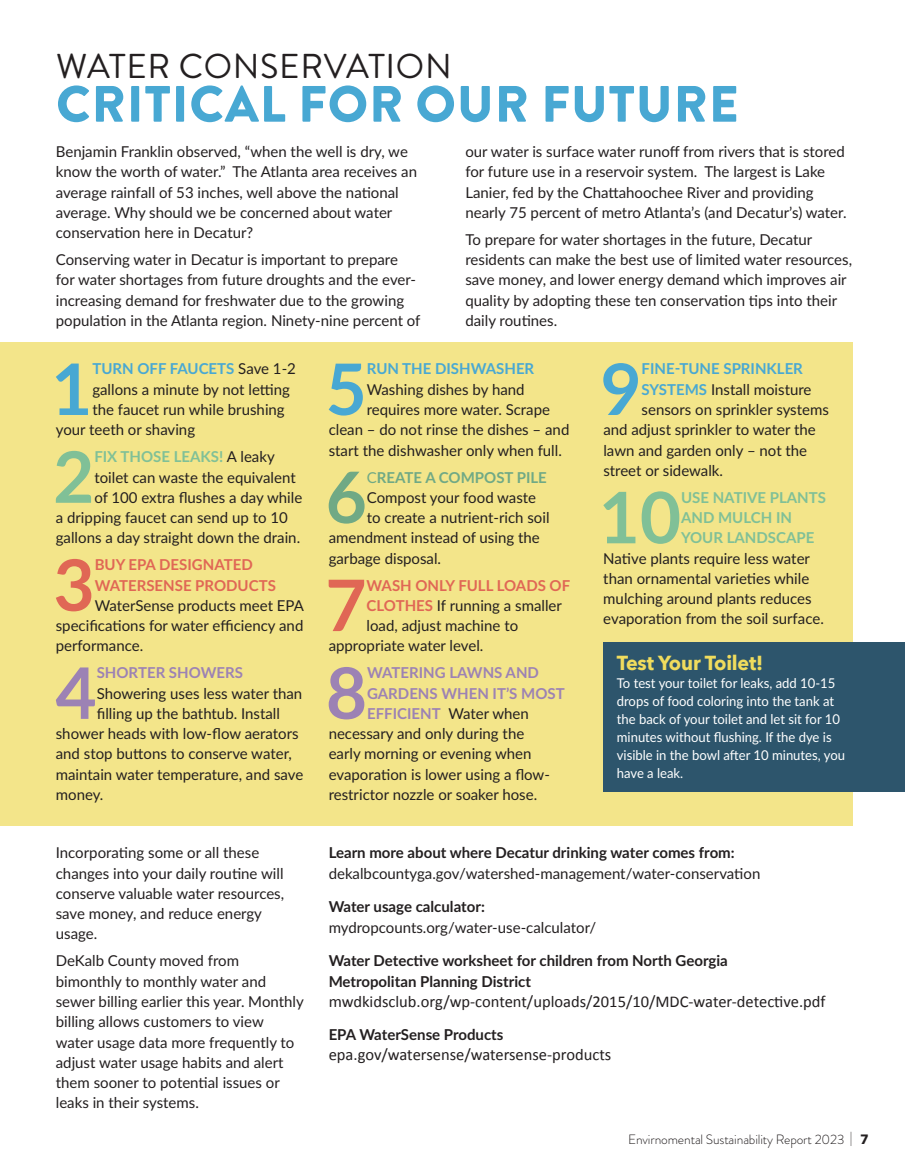
<style>
.page{position:relative;width:905px;height:1175px;background:#fff}
.page>*{position:absolute;margin:0;border:0;box-sizing:border-box;transform-origin:0 0}
.t1{font:700 70.95px "Lato";color:#48a8d3}
.t2{font:700 70.95px "Lato";color:#80c097}
.t3{font:700 70.95px "Lato";color:#e06755}
.t4{font:700 70.95px "Lato";color:#9c82b4}
.t5{font:700 70.95px "Lato";color:#70a985}
.t6{font:900 51px "Brandon Grotesque";letter-spacing:.02em;color:#48a8d3}
.t7{font:34.5px "Brandon Grotesque";letter-spacing:.02em;color:#231f20}
.t8{font:700 20.25px "Avenir Next";letter-spacing:-.01em;color:#f0dc5d}
.t9{font:16.5px "Calibri";color:#231f20}
.t10{font:15px/20.2px "Lato";color:#231f20}
.t11{font:700 15px/20.2px "Lato";color:#231f20}
.t12{font:700 15px "Lato";color:#9c82b4}
.t13{font:700 15px/20.2px "Lato";color:#80c097}
.t14{font:700 15px "Lato";color:#48a8d3}
.t15{font:700 15px/20.2px "Lato";color:#e06755}
.t16{font:700 15px "Lato";color:#70a985}
.t17{font:13.5px/18px "Lato";color:#fff}
.t18{font:300 13.5px "Brandon Grotesque";letter-spacing:-.01em;color:#231f20}
.s1{font-weight:400;color:#231f20}
.s2{font-weight:400}
.s3{font-weight:700;color:#e06755}
.s4{font-weight:700;color:#48a8d3}
.s5{font-family:"Avenir Next";font-weight:700}
</style>
<div class="page">
<div style="left:0;top:342px;width:852px;height:483px;background:#f3e58a"></div>
<div style="left:603px;top:642px;width:301px;height:150px;background:#2d556c"></div>
<h3 class="t7" style="left:56px;top:43px;width:397px">WATER CONSERVATION</h3>
<h2 class="t6" style="left:56px;top:68px;width:684px">CRITICAL FOR OUR FUTURE</h2>
<p class="t10" style="left:56px;top:141px;width:363px">Benjamin Franklin observed, “when the well is dry, we know the worth of water.” The Atlanta area receives an average rainfall of 53 inches, well above the national average. Why should we be concerned about water conservation here in Decatur?</p>
<p class="t10" style="left:56px;top:249px;width:366px">Conserving water in Decatur is important to prepare for water shortages from future droughts and the ever&shy;increasing demand for freshwater due to the growing population in the Atlanta region. Ninety-nine percent of</p>
<p class="t10" style="left:465px;top:141px;width:383px">our water is surface water runoff from rivers that is stored for future use in a reservoir system. The largest is Lake Lanier, fed by the Chattahoochee River and providing nearly 75 percent of metro Atlanta’s (and Decatur’s) water.</p>
<p class="t10" style="left:465px;top:229px;width:388px">To prepare for water shortages in the future, Decatur residents can make the best use of limited water resources, save money, and lower energy demand which improves air quality by adopting these ten conservation tips into their daily routines.</p>
<h1 class="t1" style="left:51px;top:337px;width:43px">1</h1>
<p class="t14" style="left:92px;top:358px;width:205px">TURN OFF FAUCETS <span class="s1">Save 1-2</span></p>
<p class="t10" style="left:92px;top:378px;width:199px">gallons a minute by not letting</p>
<p class="t10" style="left:92px;top:399px;width:194px">the faucet run while brushing</p>
<p class="t10" style="left:56px;top:419px;width:141px">your teeth or shaving</p>
<h1 class="t2" style="left:53px;top:425px;width:43px">2</h1>
<p class="t13" style="left:94px;top:446px;width:182px">FIX THOSE LEAKS! <span class="s1">A leaky</span></p>
<p class="t10" style="left:94px;top:466px;width:203px">toilet can waste the equivalent</p>
<p class="t10" style="left:94px;top:486px;width:209px">of 100 extra flushes a day while</p>
<p class="t10" style="left:56px;top:507px;width:233px">a dripping faucet can send up to 10</p>
<p class="t10" style="left:56px;top:527px;width:246px">gallons a day straight down the drain.</p>
<h1 class="t3" style="left:53px;top:533px;width:43px">3</h1>
<p class="t15" style="left:95px;top:554px;width:183px">BUY EPA DESIGNATED<br>WATERSENSE PRODUCTS</p>
<p class="t10" style="left:56px;top:594px;width:250px;text-align:justify;text-indent:39px">WaterSense products meet EPA specifications for water efficiency and performance.</p>
<h1 class="t4" style="left:56px;top:641px;width:43px">4</h1>
<p class="t12" style="left:97px;top:662px;width:148px">SHORTER SHOWERS</p>
<p class="t10" style="left:97px;top:682px;width:207px">Showering uses less water than</p>
<p class="t10" style="left:97px;top:702px;width:185px">filling up the bathtub. Install</p>
<p class="t10" style="left:56px;top:723px;width:244px">shower heads with low-flow aerators</p>
<p class="t10" style="left:56px;top:743px;width:237px">and stop buttons to conserve water,</p>
<p class="t10" style="left:56px;top:763px;width:249px">maintain water temperature, and save</p>
<p class="t10" style="left:56px;top:783px;width:49px">money.</p>
<p class="t10" style="left:56px;top:842px;width:230px">Incorporating some or all these changes into your daily routine will conserve valuable water resources, save money, and reduce energy usage.</p>
<p class="t10" style="left:56px;top:950px;width:249px">DeKalb County moved from bimonthly to monthly water and sewer billing earlier this year. Monthly billing allows customers to view water usage data more frequently to adjust water usage habits and alert them sooner to potential issues or leaks in their systems.</p>
<h1 class="t1" style="left:325px;top:337px;width:43px">5</h1>
<p class="t14" style="left:367px;top:358px;width:169px">RUN THE DISHWASHER</p>
<p class="t10" style="left:367px;top:378px;width:159px">Washing dishes by hand</p>
<p class="t10" style="left:367px;top:399px;width:185px">requires more water. Scrape</p>
<p class="t10" style="left:328px;top:419px;width:242px">clean – do not rinse the dishes – and</p>
<p class="t10" style="left:328px;top:439px;width:235px">start the dishwasher only when full.</p>
<h1 class="t5" style="left:326px;top:445px;width:43px">6</h1>
<p class="t16" style="left:367px;top:466px;width:181px"><span class="s2">C</span>REATE A COMPOST PILE</p>
<p class="t10" style="left:367px;top:486px;width:171px">Compost your food waste</p>
<p class="t10" style="left:367px;top:507px;width:184px">to create a nutrient-rich soil</p>
<p class="t10" style="left:329px;top:527px;width:212px">amendment instead of using the</p>
<p class="t10" style="left:329px;top:547px;width:114px">garbage disposal.</p>
<h1 class="t3" style="left:325px;top:553px;width:43px">7</h1>
<p class="t15" style="left:366px;top:574px;width:205px">WASH ONLY FULL LOADS OF</p>
<p class="t10" style="left:366px;top:594px;width:197px"><span class="s3">CLOTHES</span> If running a smaller</p>
<p class="t10" style="left:366px;top:615px;width:153px">load, adjust machine to</p>
<p class="t10" style="left:328px;top:635px;width:156px">appropriate water level.</p>
<h1 class="t4" style="left:326px;top:641px;width:43px">8</h1>
<p class="t12" style="left:367px;top:662px;width:173px">WATERING LAWNS AND</p>
<p class="t12" style="left:367px;top:682px;width:199px">GARDENS WHEN IT’S MOST</p>
<p class="t12" style="left:367px;top:702px;width:163px">EFFICIENT <span class="s1">Water when</span></p>
<p class="t10" style="left:329px;top:723px;width:197px">necessary and only during the</p>
<p class="t10" style="left:329px;top:743px;width:204px">early morning or evening when</p>
<p class="t10" style="left:329px;top:763px;width:223px">evaporation is lower using a flow-</p>
<p class="t10" style="left:329px;top:783px;width:210px">restrictor nozzle or soaker hose.</p>
<h1 class="t1" style="left:600px;top:337px;width:43px">9</h1>
<p class="t14" style="left:641px;top:358px;width:163px">FINE-TUNE SPRINKLER</p>
<p class="t10" style="left:641px;top:378px;width:171px"><span class="s4">SYSTEMS</span> Install moisture</p>
<p class="t10" style="left:641px;top:399px;width:189px">sensors on sprinkler systems</p>
<p class="t10" style="left:603px;top:419px;width:214px">and adjust sprinkler to water the</p>
<p class="t10" style="left:603px;top:439px;width:205px">lawn and garden only – not the</p>
<p class="t10" style="left:603px;top:459px;width:121px">street or sidewalk.</p>
<h1 class="t2" style="left:598px;top:465px;width:84px">10</h1>
<p class="t13" style="left:681px;top:486px;width:146px">USE NATIVE PLANTS<br>AND MULCH IN<br>YOUR LANDSCAPE</p>
<p class="t10" style="left:603px;top:547px;width:222px">Native plants require less water than ornamental varieties while mulching around plants reduces evaporation from the soil surface.</p>
<h3 class="t8" style="left:616px;top:645px;width:148px">Test Your Toilet!</h3>
<p class="t17" style="left:616px;top:673px;width:230px">To test your toilet for leaks, add 10-15 drops of food coloring into the tank at the back of your toilet and let sit for 10 minutes without flushing. If the dye is visible in the bowl after 10 minutes, you have a leak.</p>
<p class="t11" style="left:328px;top:842px;width:407px">Learn more about where Decatur drinking water comes from:</p>
<p class="t10" style="left:328px;top:862px;width:433px">dekalbcountyga.gov/watershed-management/water-conservation</p>
<p class="t11" style="left:328px;top:896px;width:158px">Water usage calculator:</p>
<p class="t10" style="left:328px;top:916px;width:269px">mydropcounts.org/water-use-calculator/</p>
<p class="t11" style="left:328px;top:950px;width:400px">Water Detective worksheet for children from North Georgia<br>Metropolitan Planning District</p>
<p class="t9" style="left:328px;top:990px;width:498px">mwdkidsclub.org/wp-content/uploads/2015/10/MDC-water-detective.pdf</p>
<p class="t11" style="left:328px;top:1024px;width:176px">EPA WaterSense Products</p>
<p class="t9" style="left:328px;top:1044px;width:284px">epa.gov/watersense/watersense-products</p>
<p class="t18" style="left:628px;top:1129px;width:242px">Envirnomental Sustainability Report 2023 | <span class="s5">7</span></p>
</div>
